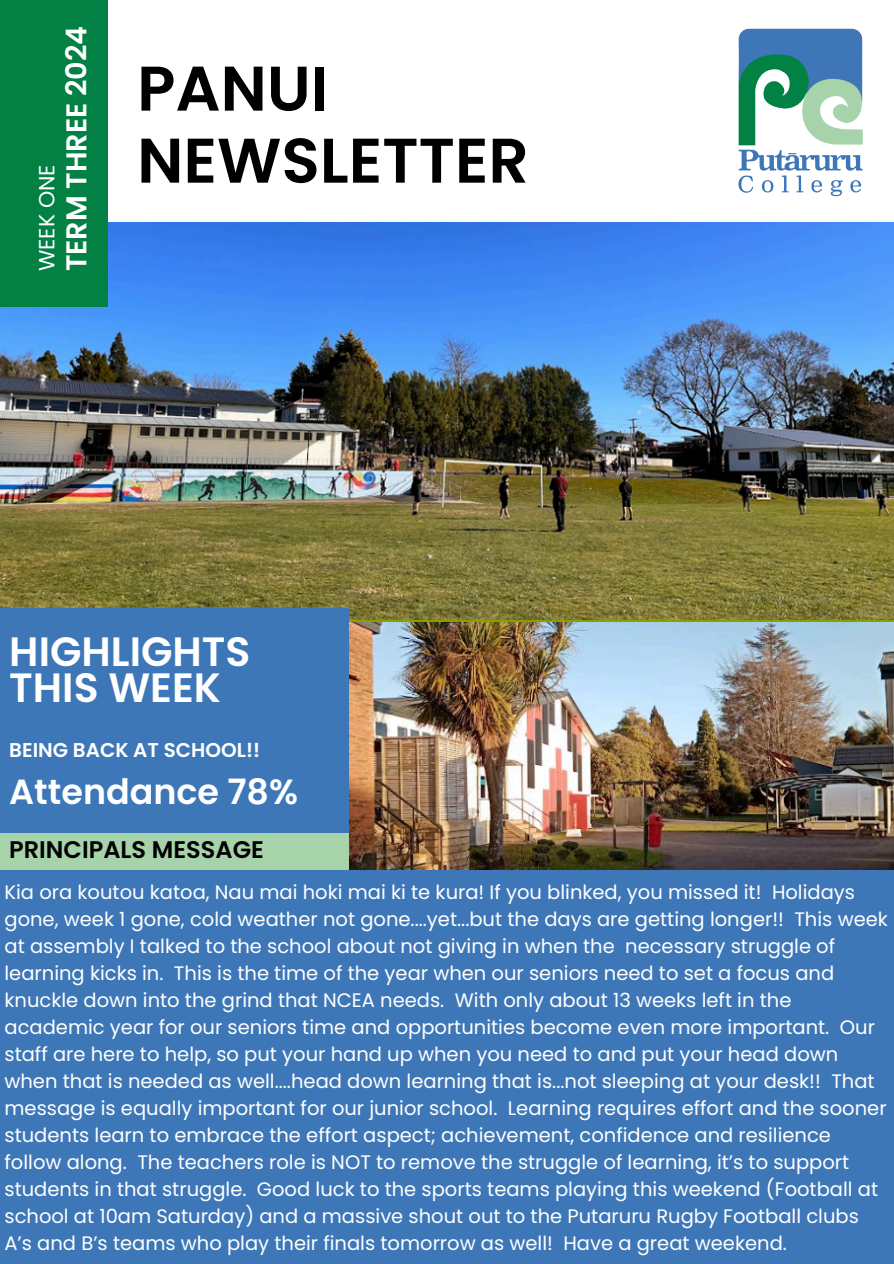
<style>
.page{position:relative;width:894px;height:1264px;background:#fff}
.page>*{position:absolute;margin:0;border:0;box-sizing:border-box;transform-origin:0 0}
.t1{font:600 63px/72px "Poppins";color:#000}
.t2{font:600 40.95px/36px "Poppins";color:#fff}
.t3{font:600 34.95px "Poppins";color:#fff}
.t4{font:600 28.65px "Poppins";color:#fff}
.t5{font:600 24px "Poppins";color:#000}
.t6{font:21.9px "Poppins";color:#fff}
.t7{font:600 19.95px "Poppins";color:#fff}
.t8{font:19.5px/27px "Poppins";color:#fff}
</style>
<div class="page">
<div style="left:0;top:513px;width:349px;height:380px;background:#a7d3ab"></div>
<img style="left:0;top:222px;width:893px;height:397px">
<div style="left:0;top:0;width:107px;height:306px;background:#038145"></div>
<div style="left:0;top:608px;width:348px;height:224px;background:#3e77b8"></div>
<div style="left:0;top:869px;width:893px;height:394px;background:#3e77b8"></div>
<svg style="left:738px;top:29px;width:124px;height:167px"></svg>
<img style="left:349px;top:623px;width:544px;height:246px">
<p class="t6" style="left:31px;top:271px;width:108px;rotate:-90deg">WEEK ONE</p>
<h3 class="t4" style="left:56px;top:271px;width:247px;rotate:-90deg">TERM THREE 2024</h3>
<h2 class="t1" style="left:137px;top:53px;width:393px">PANUI<br>NEWSLETTER</h2>
<p class="t2" style="left:9px;top:633px;width:242px">HIGHLIGHTS<br>THIS WEEK</p>
<h5 class="t7" style="left:9px;top:735px;width:252px">BEING BACK AT SCHOOL!!</h5>
<p class="t3" style="left:9px;top:767px;width:290px">Attendance 78%</p>
<h1 class="t5" style="left:9px;top:832px;width:256px">PRINCIPALS MESSAGE</h1>
<h6 class="t8" style="left:4px;top:878px;width:884px">Kia ora koutou katoa, Nau mai hoki mai ki te kura! If you blinked, you missed it! Holidays gone, week 1 gone, cold weather not gone....yet...but the days are getting longer!! This week at assembly I talked to the school about not giving in when the necessary struggle of learning kicks in. This is the time of the year when our seniors need to set a focus and knuckle down into the grind that NCEA needs. With only about 13 weeks left in the academic year for our seniors time and opportunities become even more important. Our staff are here to help, so put your hand up when you need to and put your head down when that is needed as well....head down learning that is...not sleeping at your desk!! That message is equally important for our junior school. Learning requires effort and the sooner students learn to embrace the effort aspect; achievement, confidence and resilience follow along. The teachers role is NOT to remove the struggle of learning, it’s to support students in that struggle. Good luck to the sports teams playing this weekend (Football at school at 10am Saturday) and a massive shout out to the Putaruru Rugby Football clubs A’s and B’s teams who play their finals tomorrow as well! Have a great weekend.</h6>
</div>
